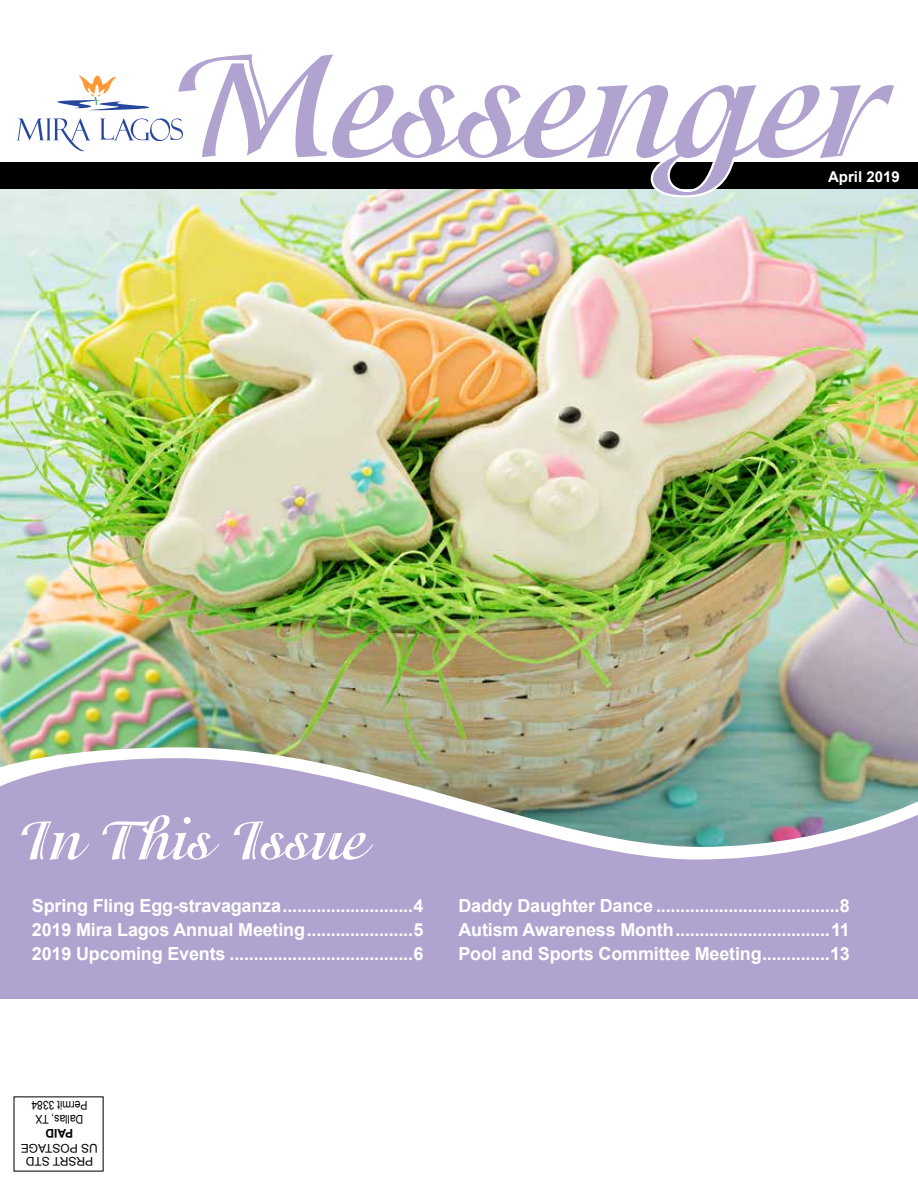
<style>
.page{position:relative;width:918px;height:1188px;background:#fff}
.page>*{position:absolute;margin:0;border:0;box-sizing:border-box;transform-origin:0 0}
.t1{font:700 162px "Isadora Std";color:#b1a3cf}
.t2{font:700 60px "Isadora Std";color:#fff}
.t3{font:700 18px/24px "Arial";letter-spacing:-.01em;color:#fff;text-align:justify}
.t4{font:700 15px "Arial";color:#fff}
.t5{font:12px/14.4px "Arial";color:#000;text-align:center;scale:.87 1}
.t6{font:12px/13.5px "Arial";color:#000;text-align:center}
.t7{font:700 12px "Arial";color:#000}
</style>
<div class="page">
<img style="left:0;top:189px;width:918px;height:558px">
<div style="left:0;top:163px;width:918px;height:26px;background:#000"></div>
<img style="left:0;top:747px;width:918px;height:11px">
<svg style="left:0;top:758px;width:918px;height:241px;background:#aca5c5"></svg>
<svg style="left:16px;top:75px;width:884px;height:125px"></svg>
<h1 class="t1" style="left:170px;top:11px;width:718px">Messenger</h1>
<p class="t4" style="left:828px;top:167px;width:73px">April 2019</p>
<h2 class="t2" style="left:18px;top:805px;width:349px">In This Issue</h2>
<p class="t3" style="left:32px;top:895px;width:393px">Spring Fling Egg-stravaganza...........................4<br>2019 Mira Lagos Annual Meeting......................5<br>2019 Upcoming Events ......................................6</p>
<p class="t3" style="left:458px;top:895px;width:393px">Daddy Daughter Dance ......................................8<br>Autism Awareness Month................................11<br>Pool and Sports Committee Meeting..............13</p>
<p class="t5" style="left:87px;top:1126px;width:66px;rotate:-180deg">Dallas, TX<br>Permit 3384</p>
<p class="t7" style="left:73px;top:1142px;width:29px;rotate:-180deg">PAID</p>
<p class="t6" style="left:98px;top:1168px;width:79px;rotate:-180deg">PRSRT STD<br>US POSTAGE</p>
</div>
